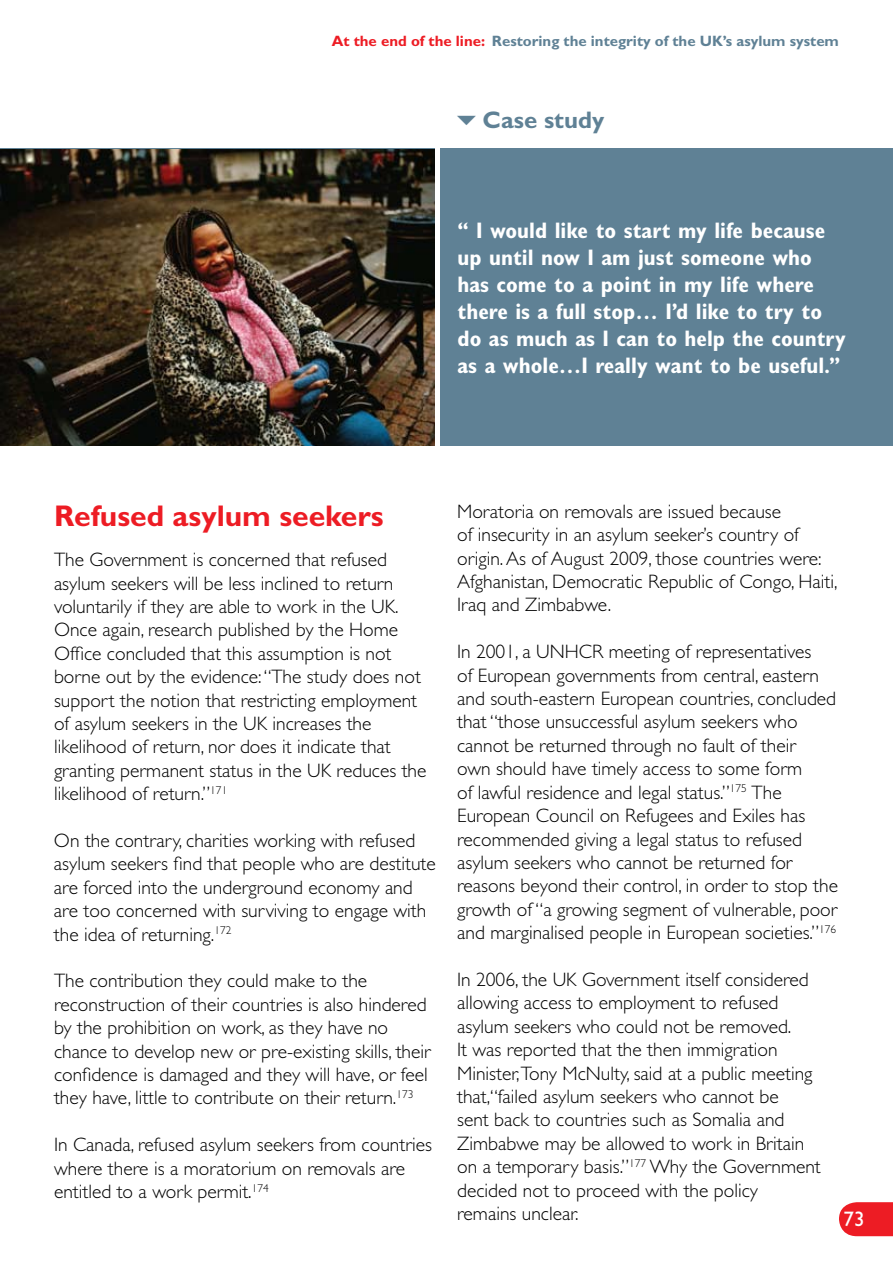
<style>
.page{position:relative;width:893px;height:1263px;background:#fff}
.page>*{position:absolute;margin:0;border:0;box-sizing:border-box;transform-origin:0 0}
.t1{font:700 30px "Gill Sans";color:#ed1c24}
.t2{font:700 24px "Gill Sans";color:#5f8195}
.t3{font:700 condensed 22.5px/27px "Gill Sans";color:#fff}
.t4{font:21px "Gill Sans";color:#fff}
.t5{font:300 19.5px/23.4px "Gill Sans";color:#000}
.t6{font:700 15px "Gill Sans";color:#5f8195}
.s1{color:#ed1c24}
</style>
<div class="page">
<svg style="left:839px;top:1202px;width:54px;height:34px;background:#ee2c33"></svg>
<div style="left:0;top:149px;width:893px;height:297px;background:#5f8195"></div>
<img style="left:0;top:150px;width:436px;height:296px">
<hr style="left:436px;top:137px;width:4px;height:319px;background:#fff">
<p class="t6" style="left:332px;top:32px;width:509px"><span class="s1">At the end of the line:</span> Restoring the integrity of the UK’s asylum system</p>
<p class="t2" style="left:483px;top:105px;width:123px">Case study</p>
<p class="t3" style="left:457px;top:217px;width:390px">“ I would like to start my life because up until now I am just someone who has come to a point in my life where there is a full stop… I’d like to try to do as much as I can to help the country as a whole…I really want to be useful.”</p>
<h1 class="t1" style="left:54px;top:498px;width:331px">Refused asylum seekers</h1>
<p class="t5" style="left:54px;top:548px;width:374px">The Government is concerned that refused asylum seekers will be less inclined to return voluntarily if they are able to work in the UK.<br>Once again, research published by the Home Office concluded that this assumption is not borne out by the evidence: “The study does not support the notion that restricting employment of asylum seekers in the UK increases the likelihood of return, nor does it indicate that granting permanent status in the UK reduces the likelihood of return.”<sup>171</sup></p>
<p class="t5" style="left:54px;top:829px;width:383px">On the contrary, charities working with refused asylum seekers find that people who are destitute are forced into the underground economy and are too concerned with surviving to engage with the idea of returning.<sup>172</sup></p>
<p class="t5" style="left:54px;top:969px;width:378px">The contribution they could make to the reconstruction of their countries is also hindered by the prohibition on work, as they have no chance to develop new or pre-existing skills, their confidence is damaged and they will have, or feel they have, little to contribute on their return.<sup>173</sup></p>
<p class="t5" style="left:54px;top:1133px;width:380px">In Canada, refused asylum seekers from countries where there is a moratorium on removals are entitled to a work permit.<sup>174</sup></p>
<p class="t5" style="left:457px;top:500px;width:382px">Moratoria on removals are issued because<br>of insecurity in an asylum seeker’s country of origin. As of August 2009, those countries were:<br>Afghanistan, Democratic Republic of Congo, Haiti, Iraq and Zimbabwe.</p>
<p class="t5" style="left:457px;top:640px;width:382px">In 2001, a UNHCR meeting of representatives<br>of European governments from central, eastern and south-eastern European countries, concluded that “those unsuccessful asylum seekers who cannot be returned through no fault of their<br>own should have timely access to some form<br>of lawful residence and legal status.”<sup>175</sup> The European Council on Refugees and Exiles has recommended giving a legal status to refused asylum seekers who cannot be returned for reasons beyond their control, in order to stop the growth of “a growing segment of vulnerable, poor and marginalised people in European societies.”<sup>176</sup></p>
<p class="t5" style="left:457px;top:968px;width:365px">In 2006, the UK Government itself considered allowing access to employment to refused asylum seekers who could not be removed.<br>It was reported that the then immigration Minister,Tony McNulty, said at a public meeting that,“failed asylum seekers who cannot be<br>sent back to countries such as Somalia and Zimbabwe may be allowed to work in Britain on a temporary basis.”<sup>177</sup> Why the Government decided not to proceed with the policy remains unclear.</p>
<p class="t4" style="left:843px;top:1207px;width:22px">73</p>
</div>
